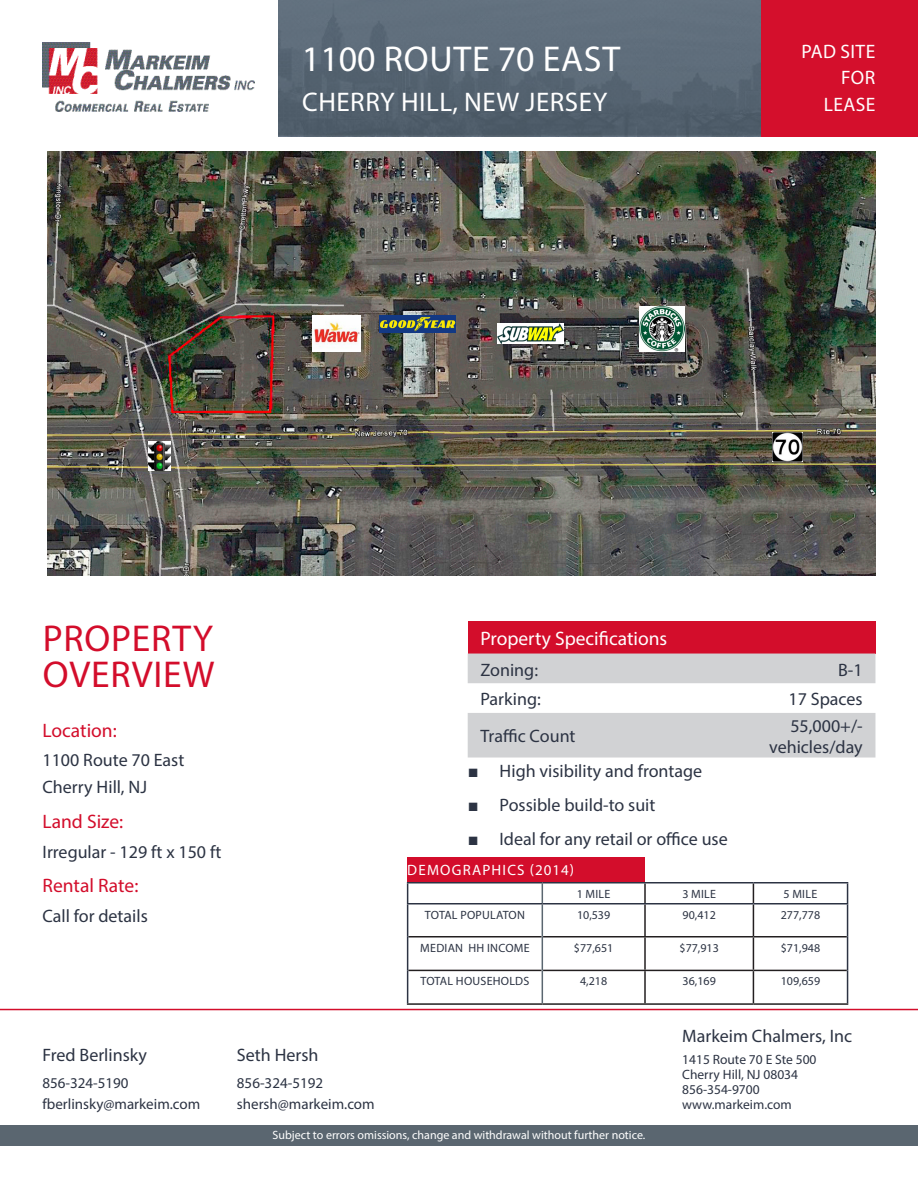
<style>
.page{position:relative;width:918px;height:1188px;background:#fff}
.page>*{position:absolute;margin:0;border:0;box-sizing:border-box;transform-origin:0 0}
.Heading{font:37.5px/36px "Myriad Pro";letter-spacing:.02em;color:#d30d2b}
.Name_of_the_Property{font:36px "Myriad Pro";letter-spacing:.02em;color:#fff}
.Address_of_the_Prope{font:27px "Myriad Pro";letter-spacing:.02em;color:#fff}
.Red_Sub_Head{font:19.5px "Myriad Pro";color:#d30d2b}
.Red_Sub_Head-2{font:19.5px "Myriad Pro";color:#fff}
.Lease_Info_Red_Box{font:19.5px "Myriad Pro";letter-spacing:.02em;color:#fff}
.Black_Sub_Head{font:18px/21.6px "Myriad Pro";color:#2c3343;text-align:right}
.Body{font:18px "Myriad Pro";color:#2c3343}
.Footer_Broker_Names{font:18px "Myriad Pro";color:#2c3343}
.Footer_Body{font:15px "Myriad Pro";color:#2c3343}
.Image_Info{font:15px "Myriad Pro";letter-spacing:.08em;color:#fff}
.Footer_Company_Addre{font:13.5px "Myriad Pro";color:#2c3343}
.Lease_Info_Red_Box-2{font:12px "Myriad Pro";color:#2c3343}
.Footer_Body-2{font:12px "Myriad Pro";color:#fff}
.Lease_Info_Red_Box-3{font:12px "Myriad Pro";letter-spacing:.02em;color:#2c3343}
.s1{font-family:"Arial"}
</style>
<div class="page">
<div style="left:468px;top:621px;width:407px;height:33px;background:#d30d2b"></div>
<svg style="left:468px;top:654px;width:407px;height:104px"></svg>
<div style="left:279px;top:0;width:639px;height:136px;background:linear-gradient(to bottom,#667483,#4d5b68)"></div>
<div style="left:761px;top:0;width:157px;height:136px;background:#d40f2c"></div>
<img style="left:43px;top:43px;width:212px;height:68px">
<hr style="left:0;top:1009px;width:918px;height:1px;background:#d30d2b">
<div style="left:0;top:1125px;width:918px;height:20px;background:#5a6670"></div>
<svg style="left:644px;top:884px;width:2px;height:19px"></svg>
<svg style="left:753px;top:884px;width:1px;height:19px"></svg>
<hr style="left:644px;top:904px;width:2px;height:32px;background:#231f20">
<hr style="left:753px;top:904px;width:1px;height:32px;background:#231f20">
<hr style="left:408px;top:936px;width:134px;height:2px;background:#231f20">
<hr style="left:543px;top:936px;width:102px;height:2px;background:#231f20">
<hr style="left:645px;top:936px;width:108px;height:2px;background:#231f20">
<hr style="left:644px;top:937px;width:2px;height:33px;background:#231f20">
<hr style="left:753px;top:936px;width:94px;height:2px;background:#231f20">
<hr style="left:753px;top:937px;width:1px;height:33px;background:#231f20">
<hr style="left:408px;top:970px;width:134px;height:1px;background:#231f20">
<hr style="left:543px;top:970px;width:102px;height:1px;background:#231f20">
<hr style="left:645px;top:970px;width:108px;height:1px;background:#231f20">
<hr style="left:644px;top:971px;width:2px;height:32px;background:#231f20">
<hr style="left:753px;top:970px;width:94px;height:1px;background:#231f20">
<hr style="left:753px;top:971px;width:1px;height:32px;background:#231f20">
<hr style="left:407px;top:1003px;width:135px;height:2px;background:#231f20">
<hr style="left:542px;top:1003px;width:103px;height:2px;background:#231f20">
<hr style="left:645px;top:1003px;width:108px;height:2px;background:#231f20">
<hr style="left:753px;top:1003px;width:95px;height:2px;background:#231f20">
<svg style="left:542px;top:884px;width:1px;height:19px"></svg>
<hr style="left:542px;top:904px;width:1px;height:33px;background:#5a6670">
<hr style="left:542px;top:937px;width:1px;height:33px;background:#5a6670">
<hr style="left:542px;top:970px;width:1px;height:33px;background:#5a6670">
<hr style="left:407px;top:882px;width:135px;height:2px;background:#2c3343">
<svg style="left:407px;top:884px;width:1px;height:19px"></svg>
<hr style="left:542px;top:882px;width:103px;height:2px;background:#2c3343">
<hr style="left:645px;top:882px;width:108px;height:2px;background:#2c3343">
<hr style="left:753px;top:882px;width:95px;height:2px;background:#2c3343">
<svg style="left:847px;top:884px;width:1px;height:19px"></svg>
<hr style="left:407px;top:903px;width:135px;height:1px;background:#2c3343">
<hr style="left:407px;top:904px;width:1px;height:33px;background:#2c3343">
<hr style="left:542px;top:903px;width:103px;height:1px;background:#2c3343">
<hr style="left:645px;top:903px;width:108px;height:1px;background:#2c3343">
<hr style="left:753px;top:903px;width:95px;height:1px;background:#2c3343">
<hr style="left:847px;top:904px;width:1px;height:33px;background:#2c3343">
<hr style="left:407px;top:937px;width:1px;height:33px;background:#2c3343">
<hr style="left:847px;top:937px;width:1px;height:33px;background:#2c3343">
<hr style="left:407px;top:970px;width:1px;height:33px;background:#2c3343">
<hr style="left:847px;top:970px;width:1px;height:33px;background:#2c3343">
<div style="left:407px;top:858px;width:238px;height:24px;background:#d30d2b"></div>
<img style="left:48px;top:152px;width:827px;height:424px">
<img style="left:149px;top:442px;width:22px;height:28px">
<img style="left:312px;top:315px;width:48px;height:37px">
<img style="left:379px;top:316px;width:76px;height:16px">
<img style="left:497px;top:324px;width:66px;height:19px">
<img style="left:640px;top:306px;width:45px;height:46px">
<img style="left:773px;top:432px;width:29px;height:29px">
<p class="Name_of_the_Property" style="left:302px;top:37px;width:320px">1100 ROUTE 70 EAST</p>
<p class="Address_of_the_Prope" style="left:302px;top:85px;width:307px">CHERRY HILL, NEW JERSEY</p>
<p class="Lease_Info_Red_Box" style="left:802px;top:40px;width:75px">PAD SITE</p>
<p class="Lease_Info_Red_Box" style="left:841px;top:66px;width:36px">FOR</p>
<p class="Lease_Info_Red_Box" style="left:824px;top:92px;width:53px">LEASE</p>
<p class="Heading" style="left:43px;top:620px;width:173px">PROPERTY<br>OVERVIEW</p>
<p class="Red_Sub_Head" style="left:43px;top:718px;width:76px">Location:</p>
<p class="Body" style="left:43px;top:749px;width:143px">1100 Route 70 East</p>
<p class="Body" style="left:43px;top:776px;width:106px">Cherry Hill, NJ</p>
<p class="Red_Sub_Head" style="left:43px;top:810px;width:82px">Land Size:</p>
<p class="Body" style="left:43px;top:840px;width:180px">Irregular - 129 ft x 150 ft</p>
<p class="Red_Sub_Head" style="left:43px;top:874px;width:97px">Rental Rate:</p>
<p class="Body" style="left:43px;top:905px;width:107px">Call for details</p>
<p class="Red_Sub_Head-2" style="left:480px;top:626px;width:188px">Property Specifications</p>
<p class="Body" style="left:480px;top:658px;width:59px">Zoning:</p>
<p class="Black_Sub_Head" style="left:838px;top:659px;width:26px">B-1</p>
<p class="Body" style="left:480px;top:688px;width:62px">Parking:</p>
<p class="Black_Sub_Head" style="left:789px;top:688px;width:76px">17 Spaces</p>
<p class="Body" style="left:480px;top:725px;width:97px">Traffic Count</p>
<p class="Black_Sub_Head" style="left:769px;top:715px;width:95px">55,000+/- vehicles/day</p>
<p class="Black_Sub_Head" style="left:468px;top:759px;width:236px"><span class="s1">■</span> High visibility and frontage</p>
<p class="Black_Sub_Head" style="left:468px;top:794px;width:189px"><span class="s1">■</span> Possible build-to suit</p>
<p class="Black_Sub_Head" style="left:468px;top:828px;width:262px"><span class="s1">■</span> Ideal for any retail or office use</p>
<p class="Image_Info" style="left:407px;top:861px;width:168px">DEMOGRAPHICS (2014)</p>
<p class="Lease_Info_Red_Box-2" style="left:577px;top:886px;width:35px">1 MILE</p>
<p class="Lease_Info_Red_Box-2" style="left:682px;top:886px;width:35px">3 MILE</p>
<p class="Lease_Info_Red_Box-2" style="left:784px;top:886px;width:35px">5 MILE</p>
<p class="Lease_Info_Red_Box-3" style="left:425px;top:907px;width:102px">TOTAL POPULATON</p>
<p class="Lease_Info_Red_Box-2" style="left:577px;top:907px;width:35px">10,539</p>
<p class="Lease_Info_Red_Box-2" style="left:683px;top:907px;width:35px">90,412</p>
<p class="Lease_Info_Red_Box-2" style="left:781px;top:907px;width:41px">277,778</p>
<p class="Lease_Info_Red_Box-3" style="left:420px;top:940px;width:111px">MEDIAN HH INCOME</p>
<p class="Lease_Info_Red_Box-2" style="left:574px;top:940px;width:41px">$77,651</p>
<p class="Lease_Info_Red_Box-2" style="left:680px;top:940px;width:41px">$77,913</p>
<p class="Lease_Info_Red_Box-2" style="left:781px;top:940px;width:41px">$71,948</p>
<p class="Lease_Info_Red_Box-3" style="left:421px;top:974px;width:110px">TOTAL HOUSEHOLDS</p>
<p class="Lease_Info_Red_Box-2" style="left:580px;top:974px;width:29px">4,218</p>
<p class="Lease_Info_Red_Box-2" style="left:683px;top:974px;width:35px">36,169</p>
<p class="Lease_Info_Red_Box-2" style="left:781px;top:974px;width:41px">109,659</p>
<p class="Footer_Broker_Names" style="left:43px;top:1044px;width:106px">Fred Berlinsky</p>
<p class="Footer_Body" style="left:43px;top:1074px;width:88px">856-324-5190</p>
<p class="Footer_Body" style="left:43px;top:1095px;width:159px">fberlinsky@markeim.com</p>
<p class="Footer_Broker_Names" style="left:237px;top:1044px;width:83px">Seth Hersh</p>
<p class="Footer_Body" style="left:237px;top:1074px;width:88px">856-324-5192</p>
<p class="Footer_Body" style="left:237px;top:1095px;width:139px">shersh@markeim.com</p>
<p class="Footer_Body-2" style="left:273px;top:1127px;width:374px">Subject to errors omissions, change and withdrawal without further notice.</p>
<p class="Footer_Broker_Names" style="left:682px;top:1025px;width:171px">Markeim Chalmers, Inc</p>
<p class="Footer_Company_Addre" style="left:682px;top:1051px;width:136px">1415 Route 70 E Ste 500</p>
<p class="Footer_Company_Addre" style="left:682px;top:1066px;width:117px">Cherry Hill, NJ 08034</p>
<p class="Footer_Company_Addre" style="left:682px;top:1081px;width:79px">856-354-9700</p>
<p class="Footer_Company_Addre" style="left:682px;top:1096px;width:111px">www.markeim.com</p>
</div>
